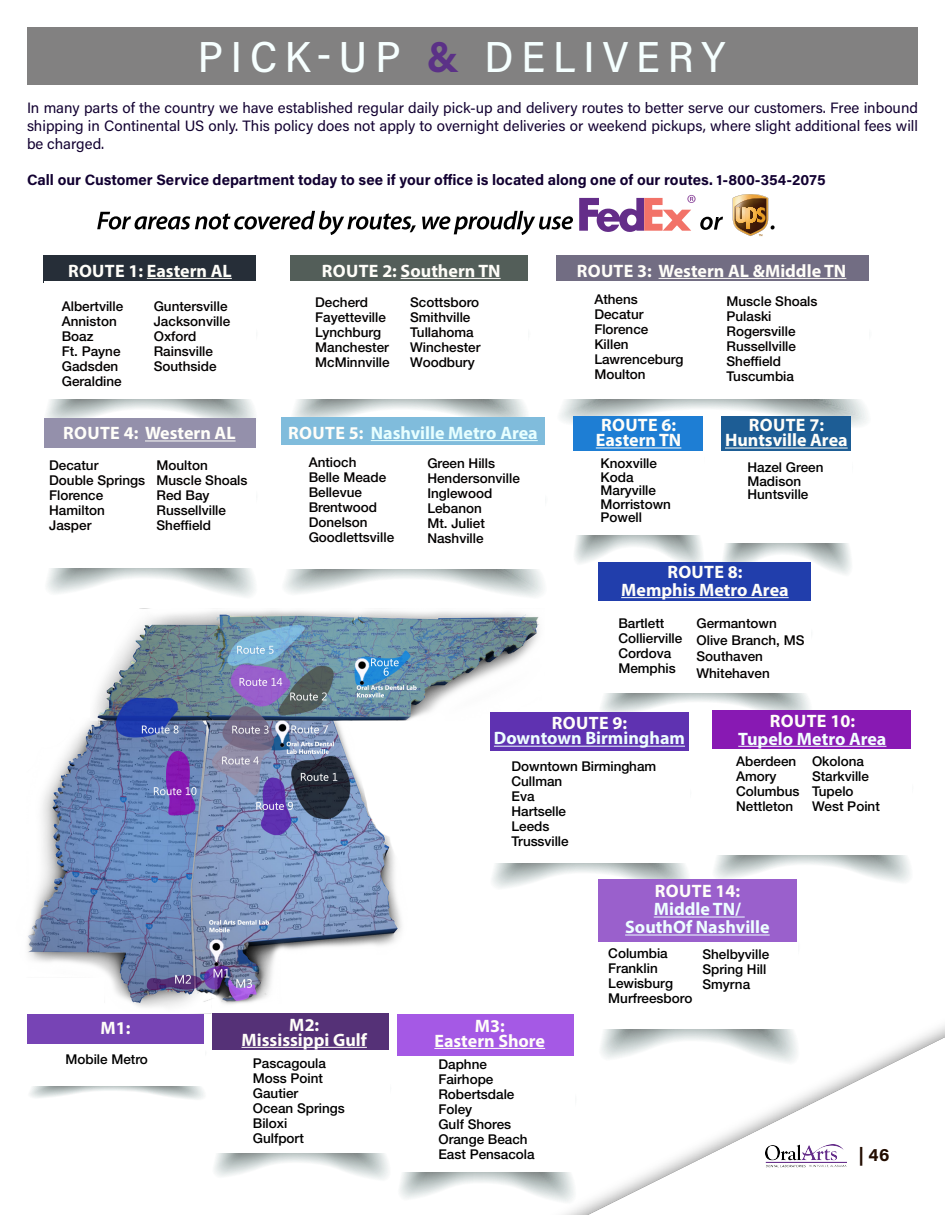
<style>
.page{position:relative;width:945px;height:1215px;background:#fff}
.page>*{position:absolute;margin:0;border:0;box-sizing:border-box;transform-origin:0 0}
.t1{font:500 43.5px "Acumin Pro Semi Cond";letter-spacing:.185em;color:#f5ffff}
.t2{font:700 18px/15px "Myriad Pro";color:#fffef9;text-align:center}
.t3{font:700 18px/18px "Myriad Pro";color:#edffff;text-align:center}
.t4{font:700 18px "Myriad Pro";color:#e7ffff}
.t5{font:700 18px "Myriad Pro";color:#f3ffff}
.t6{font:700 18px "Acumin Pro";color:#230d00}
.t7{font:15px/18px "Acumin Pro";color:#120031;text-align:justify}
.t8{font:700 15px "Acumin Pro";color:#120031}
.t9{font:500 13.5px/15px "Helvetica Neue LT Std";color:#030000}
.t10{font:500 13.5px/15px "Helvetica Neue LT Std";color:#000}
.s1{color:#f6ffff}
.s2{font-weight:700;color:#5b3187}
.s3{color:#fffef9}
</style>
<div class="page">
<img style="left:27px;top:194px;width:918px;height:1021px">
<img style="left:766px;top:1145px;width:80px;height:25px">
<svg style="left:97px;top:211px;width:319px;height:24px"></svg>
<svg style="left:422px;top:211px;width:151px;height:24px"></svg>
<svg style="left:733px;top:194px;width:42px;height:42px"></svg>
<svg style="left:579px;top:195px;width:144px;height:37px"></svg>
<div style="left:27px;top:27px;width:891px;height:58px;background:#7d7c7c"></div>
<img style="left:27px;top:587px;width:518px;height:437px">
<svg style="left:43px;top:322px;width:217px;height:107px"></svg>
<div style="left:44px;top:255px;width:212px;height:27px;background:#262e38"></div>
<div style="left:44px;top:282px;width:212px;height:117px;background:#fff"></div>
<hr style="left:147px;top:278px;width:85px;height:1px;background:#fffef9">
<svg style="left:289px;top:322px;width:243px;height:95px"></svg>
<div style="left:290px;top:255px;width:238px;height:27px;background:#535e59"></div>
<div style="left:291px;top:282px;width:237px;height:117px;background:#fff"></div>
<hr style="left:401px;top:278px;width:100px;height:1px;background:#fffef9">
<svg style="left:555px;top:322px;width:319px;height:107px"></svg>
<div style="left:556px;top:255px;width:313px;height:27px;background:#726d83"></div>
<div style="left:556px;top:282px;width:313px;height:117px;background:#fff"></div>
<hr style="left:659px;top:278px;width:187px;height:1px;background:#fffef9">
<svg style="left:43px;top:483px;width:217px;height:116px"></svg>
<div style="left:44px;top:418px;width:212px;height:29px;background:#9490ab"></div>
<div style="left:44px;top:449px;width:212px;height:118px;background:#fff"></div>
<hr style="left:145px;top:441px;width:91px;height:1px;background:#fffef9">
<svg style="left:280px;top:487px;width:270px;height:112px"></svg>
<div style="left:281px;top:417px;width:264px;height:29px;background:#80bcdc"></div>
<div style="left:281px;top:445px;width:264px;height:123px;background:#fff"></div>
<hr style="left:371px;top:440px;width:167px;height:1px;background:#e7ffff">
<svg style="left:572px;top:446px;width:133px;height:123px"></svg>
<div style="left:573px;top:416px;width:129px;height:35px;background:#1e7ed4"></div>
<div style="left:573px;top:452px;width:130px;height:83px;background:#fff"></div>
<hr style="left:596px;top:448px;width:85px;height:1px;background:#fffef9">
<svg style="left:721px;top:453px;width:133px;height:124px"></svg>
<div style="left:721px;top:416px;width:130px;height:35px;background:#1d5d95"></div>
<div style="left:722px;top:451px;width:130px;height:92px;background:#fff"></div>
<hr style="left:725px;top:448px;width:123px;height:1px;background:#fffef9">
<svg style="left:598px;top:622px;width:217px;height:98px"></svg>
<div style="left:599px;top:562px;width:212px;height:39px;background:#213eac"></div>
<div style="left:599px;top:601px;width:212px;height:92px;background:#fff"></div>
<hr style="left:621px;top:597px;width:168px;height:1px;background:#fffef9">
<svg style="left:489px;top:780px;width:204px;height:114px"></svg>
<div style="left:490px;top:712px;width:198px;height:39px;background:#5f32b1"></div>
<div style="left:490px;top:751px;width:199px;height:111px;background:#fff"></div>
<hr style="left:494px;top:746px;width:191px;height:1px;background:#edffff">
<svg style="left:711px;top:776px;width:204px;height:108px"></svg>
<div style="left:712px;top:710px;width:198px;height:43px;background:#8819b3"></div>
<div style="left:712px;top:749px;width:199px;height:106px;background:#fff"></div>
<hr style="left:738px;top:746px;width:148px;height:1px;background:#f3ffff">
<svg style="left:598px;top:932px;width:204px;height:133px"></svg>
<div style="left:598px;top:879px;width:199px;height:63px;background:#9a60cc"></div>
<div style="left:599px;top:942px;width:199px;height:86px;background:#fff"></div>
<hr style="left:654px;top:917px;width:91px;height:1px;background:#edffff">
<hr style="left:625px;top:935px;width:145px;height:1px;background:#edffff">
<div style="left:212px;top:1013px;width:177px;height:45px;background:#553177"></div>
<div style="left:398px;top:1015px;width:176px;height:50px;background:#a559e5"></div>
<svg style="left:27px;top:1047px;width:551px;height:157px"></svg>
<div style="left:28px;top:1015px;width:176px;height:35px;background:#7744b5"></div>
<div style="left:28px;top:1044px;width:177px;height:42px;background:#fff"></div>
<h1 class="t1" style="left:198px;top:27px;width:529px"><span class="s1">PICK-UP</span> <span class="s2">&amp;</span> DELIVERY</h1>
<p class="t7" style="left:27px;top:99px;width:893px">In many parts of the country we have established regular daily pick-up and delivery routes to better serve our customers. Free inbound shipping in Continental US only. This policy does not apply to overnight deliveries or weekend pickups, where slight additional fees will be charged.</p>
<p class="t8" style="left:27px;top:170px;width:800px">Call our Customer Service department today to see if your office is located along one of our routes. 1-800-354-2075</p>
<h2 class="t2" style="left:68px;top:262px;width:165px">ROUTE 1: Eastern AL</h2>
<p class="t9" style="left:62px;top:299px;width:63px">Albertville<br>Anniston<br>Boaz<br>Ft. Payne<br>Gadsden<br>Geraldine</p>
<p class="t9" style="left:154px;top:299px;width:78px">Guntersville<br>Jacksonville<br>Oxford<br>Rainsville<br>Southside</p>
<h2 class="t2" style="left:63px;top:425px;width:174px">ROUTE 4: Western AL</h2>
<p class="t9" style="left:49px;top:458px;width:98px">Decatur<br>Double Springs<br>Florence<br>Hamilton<br>Jasper</p>
<p class="t9" style="left:157px;top:458px;width:93px">Moulton<br>Muscle Shoals<br>Red Bay<br>Russellville<br>Sheffield</p>
<h2 class="t2" style="left:322px;top:262px;width:180px">ROUTE 2: Southern TN</h2>
<p class="t9" style="left:315px;top:295px;width:76px">Decherd<br>Fayetteville<br>Lynchburg<br>Manchester<br>McMinnville</p>
<p class="t9" style="left:410px;top:295px;width:72px">Scottsboro<br>Smithville<br>Tullahoma<br>Winchester<br>Woodbury</p>
<h2 class="t4" style="left:288px;top:421px;width:251px"><span class="s3">ROUTE 5:</span> Nashville Metro Area</h2>
<p class="t9" style="left:309px;top:454px;width:87px">Antioch<br>Belle Meade<br>Bellevue<br>Brentwood<br>Donelson<br>Goodlettsville</p>
<p class="t9" style="left:427px;top:456px;width:94px">Green Hills<br>Hendersonville<br>Inglewood<br>Lebanon<br>Mt. Juliet<br>Nashville</p>
<h2 class="t2" style="left:577px;top:262px;width:271px">ROUTE 3: Western AL &amp;Middle TN</h2>
<p class="t9" style="left:594px;top:292px;width:91px">Athens<br>Decatur<br>Florence<br>Killen<br>Lawrenceburg<br>Moulton</p>
<p class="t9" style="left:727px;top:293px;width:93px">Muscle Shoals<br>Pulaski<br>Rogersville<br>Russellville<br>Sheffield<br>Tuscumbia</p>
<h2 class="t2" style="left:596px;top:417px;width:87px;text-align:left">ROUTE 6:<br>Eastern TN</h2>
<p class="t10" style="left:600px;top:457px;width:72px;line-height:13.5px">Knoxville<br>Koda<br>Maryville<br>Morristown<br>Powell</p>
<h2 class="t2" style="left:725px;top:417px;width:124px">ROUTE 7:<br>Huntsville Area</h2>
<p class="t10" style="left:747px;top:461px;width:78px;line-height:13.5px">Hazel Green<br>Madison<br>Huntsville</p>
<h2 class="t2" style="left:621px;top:562px;width:169px;line-height:18px">ROUTE 8:<br>Memphis Metro Area</h2>
<p class="t10" style="left:618px;top:616px;width:66px">Bartlett<br>Collierville<br>Cordova<br>Memphis</p>
<p class="t9" style="left:696px;top:615px;width:110px;line-height:16.5px">Germantown<br>Olive Branch, MS<br>Southaven<br>Whitehaven</p>
<h2 class="t2" style="left:552px;top:715px;width:77px">ROUTE 9:</h2>
<h2 class="t3" style="left:494px;top:729px;width:193px">Downtown Birmingham</h2>
<p class="t10" style="left:512px;top:759px;width:146px">Downtown Birmingham<br>Cullman<br>Eva<br>Hartselle<br>Leeds<br>Trussville</p>
<h2 class="t2" style="left:770px;top:712px;width:87px">ROUTE 10:</h2>
<h2 class="t5" style="left:738px;top:727px;width:150px">Tupelo Metro Area</h2>
<p class="t10" style="left:736px;top:754px;width:65px">Aberdeen<br>Amory<br>Columbus<br>Nettleton</p>
<p class="t10" style="left:812px;top:754px;width:69px">Okolona<br>Starkville<br>Tupelo<br>West Point</p>
<h2 class="t2" style="left:655px;top:883px;width:87px">ROUTE 14:</h2>
<h2 class="t3" style="left:625px;top:900px;width:146px">Middle TN/<br>SouthOf Nashville</h2>
<p class="t10" style="left:608px;top:945px;width:86px">Columbia<br>Franklin<br>Lewisburg<br>Murfreesboro</p>
<p class="t10" style="left:702px;top:947px;width:68px">Shelbyville<br>Spring Hill<br>Smyrna</p>
<h2 class="t2" style="left:100px;top:1020px;width:32px">M1:</h2>
<p class="t10" style="left:65px;top:1052px;width:84px">Mobile Metro</p>
<h2 class="t2" style="left:242px;top:1016px;width:127px">M2:<br>Mississippi Gulf</h2>
<p class="t10" style="left:253px;top:1055px;width:94px">Pascagoula<br>Moss Point<br>Gautier<br>Ocean Springs<br>Biloxi<br>Gulfport</p>
<h2 class="t2" style="left:434px;top:1017px;width:112px">M3:<br>Eastern Shore</h2>
<p class="t10" style="left:438px;top:1057px;width:98px">Daphne<br>Fairhope<br>Robertsdale<br>Foley<br>Gulf Shores<br>Orange Beach<br>East Pensacola</p>
<h2 class="t6" style="left:859px;top:1142px;width:32px">| 46</h2>
</div>
